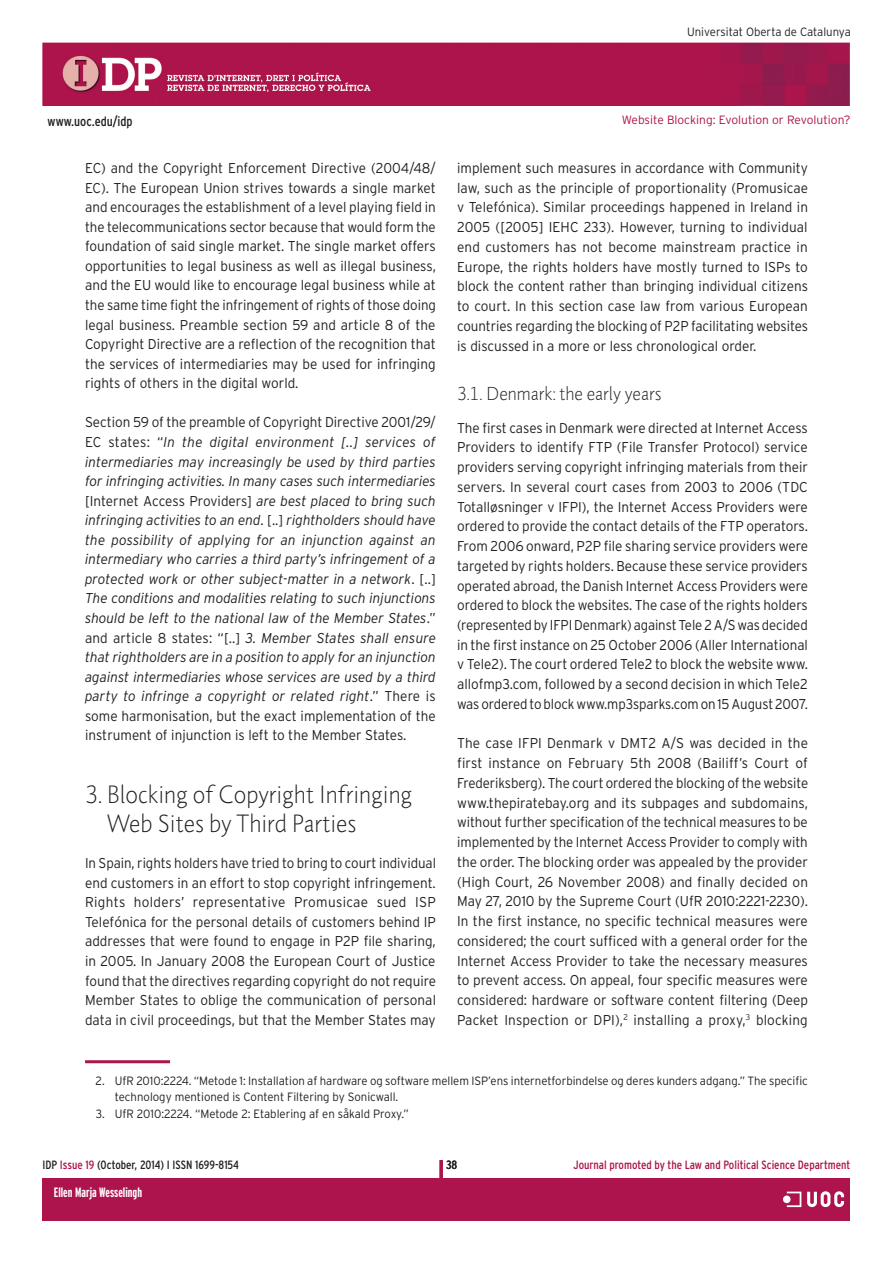
<style>
.page{position:relative;width:893px;height:1263px;background:#fff}
.page>*{position:absolute;margin:0;border:0;box-sizing:border-box;transform-origin:0 0}
._1TITOLTEXTGENERAL{font:300 24px/28.5px "Pragma ND";color:#231f20;scale:.95 1}
._2TITOLTEXTRESUM{font:300 18px "Pragma ND";color:#231f20;scale:.95 1}
.TEXTGENERAL{font:300 14.25px/19.8px "Interstate";color:#231f20;text-align:justify;scale:.95 1}
.TEXTGENERAL-2{font:italic 300 14.25px/19.5px "Interstate";letter-spacing:.01em;color:#231f20;text-align:justify;scale:.95 1}
.TEXTGENERAL-3{font:300 14.25px/19.5px "Interstate";color:#231f20;text-align:justify;scale:.93 1}
.t1{font:700 extra-condensed 13.5px "Interstate";color:#fff}
.t2{font:condensed 13.5px "Interstate";color:#231f20}
.notaprimeraambfilet{font:300 12px/16.5px "Interstate";color:#231f20;scale:.95 1}
.t3{font:condensed 12px "Interstate";color:#ad134c}
.notassegüents{font:300 12px "Interstate";color:#231f20;scale:.95 1}
.t4{font:condensed 12px "Interstate";color:#231f20}
.t5{font:300 12px "Interstate";color:#ad134c}
.t6{font:700 extra-condensed 12px "Interstate";color:#fff}
.s1{font-style:normal}
.s2{color:#ad134c}
</style>
<div class="page">
<img style="left:43px;top:43px;width:807px;height:63px">
<div style="left:43px;top:1178px;width:807px;height:42px;background:#ad134c"></div>
<div style="left:783px;top:1195px;width:8px;height:8px;background:#fff;border-radius:50%"></div>
<svg style="left:787px;top:1191px;width:57px;height:17px"></svg>
<hr style="left:440px;top:1160px;width:3px;height:44px;background:#ad134c">
<hr style="left:85px;top:1060px;width:85px;height:3px;background:#ad134c">
<p class="notaprimeraambfilet" style="left:687px;top:23px;width:174px">Universitat Oberta de Catalunya</p>
<p class="t2" style="left:48px;top:113px;width:87px">www.uoc.edu/idp</p>
<p class="TEXTGENERAL" style="left:85px;top:158px;width:371px">EC) and the Copyright Enforcement Directive (2004/48/ EC). The European Union strives towards a single market and encourages the establishment of a level playing field in the telecommunications sector because that would form the foundation of said single market. The single market offers opportunities to legal business as well as illegal business, and the EU would like to encourage legal business while at the same time fight the infringement of rights of those doing legal business. Preamble section 59 and article 8 of the Copyright Directive are a reflection of the recognition that the services of intermediaries may be used for infringing rights of others in the digital world.</p>
<p class="TEXTGENERAL-2" style="left:85px;top:412px;width:371px"><span class="s1">Section 59 of the preamble of Copyright Directive 2001/29/ EC states: “</span>In the digital environment [..] services of intermediaries may increasingly be used by third parties for infringing activities. In many cases such intermediaries <span class="s1">[Internet Access Providers]</span> are best placed to bring such infringing activities to an end<span class="s1">. [..]</span> rightholders should have the possibility of applying for an injunction against an intermediary who carries a third party’s infringement of a protected work or other subject-matter in a network<span class="s1">. [..] </span>The conditions and modalities relating to such injunctions should be left to the national law of the Member States<span class="s1">.” and article 8 states: “[..]</span> 3. Member States shall ensure that rightholders are in a position to apply for an injunction against intermediaries whose services are used by a third party to infringe a copyright or related right<span class="s1">.” There is some harmonisation, but the exact implementation of the instrument of injunction is left to the Member States.</span></p>
<p class="_1TITOLTEXTGENERAL" style="left:107px;top:780px;width:323px;text-indent:-22px">3. Blocking of Copyright Infringing<br>Web Sites by Third Parties</p>
<p class="TEXTGENERAL-3" style="left:85px;top:853px;width:379px">In Spain, rights holders have tried to bring to court individual end customers in an effort to stop copyright infringement.<br>Rights holders’ representative Promusicae sued ISP Telefónica for the personal details of customers behind IP addresses that were found to engage in P2P file sharing, in 2005. In January 2008 the European Court of Justice found that the directives regarding copyright do not require Member States to oblige the communication of personal data in civil proceedings, but that the Member States may</p>
<p class="t5" style="left:622px;top:113px;width:230px">Website Blocking: Evolution or Revolution?</p>
<p class="TEXTGENERAL" style="left:457px;top:158px;width:371px">implement such measures in accordance with Community law, such as the principle of proportionality (Promusicae v Telefónica). Similar proceedings happened in Ireland in 2005 ([2005] IEHC 233). However, turning to individual end customers has not become mainstream practice in Europe, the rights holders have mostly turned to ISPs to block the content rather than bringing individual citizens to court. In this section case law from various European countries regarding the blocking of P2P facilitating websites is discussed in a more or less chronological order.</p>
<p class="_2TITOLTEXTRESUM" style="left:457px;top:383px;width:217px">3.1. Denmark: the early years</p>
<p class="TEXTGENERAL" style="left:457px;top:418px;width:371px">The first cases in Denmark were directed at Internet Access Providers to identify FTP (File Transfer Protocol) service providers serving copyright infringing materials from their servers. In several court cases from 2003 to 2006 (TDC Totalløsninger v IFPI), the Internet Access Providers were ordered to provide the contact details of the FTP operators.<br>From 2006 onward, P2P file sharing service providers were targeted by rights holders. Because these service providers operated abroad, the Danish Internet Access Providers were ordered to block the websites. The case of the rights holders (represented by IFPI Denmark) against Tele 2 A/S was decided in the first instance on 25 October 2006 (Aller International v Tele2). The court ordered Tele2 to block the website www. allofmp3.com, followed by a second decision in which Tele2 was ordered to block www.mp3sparks.com on 15 August 2007.</p>
<p class="TEXTGENERAL" style="left:457px;top:733px;width:371px">The case IFPI Denmark v DMT2 A/S was decided in the first instance on February 5th 2008 (Bailiff’s Court of Frederiksberg). The court ordered the blocking of the website www.thepiratebay.org and its subpages and subdomains, without further specification of the technical measures to be implemented by the Internet Access Provider to comply with the order. The blocking order was appealed by the provider (High Court, 26 November 2008) and finally decided on May 27, 2010 by the Supreme Court (UfR 2010:2221-2230).<br>In the first instance, no specific technical measures were considered; the court sufficed with a general order for the Internet Access Provider to take the necessary measures to prevent access. On appeal, four specific measures were considered: hardware or software content filtering (Deep Packet Inspection or DPI),<sup>2</sup> installing a proxy,<sup>3</sup> blocking</p>
<p class="notaprimeraambfilet" style="left:115px;top:1072px;width:731px;text-indent:-19px">2. UfR 2010:2224. “Metode 1: Installation af hardware og software mellem ISP’ens internetforbindelse og deres kunders adgang.” The specific technology mentioned is Content Filtering by Sonicwall.</p>
<p class="notassegüents" style="left:96px;top:1106px;width:331px">3. UfR 2010:2224. “Metode 2: Etablering af en såkald Proxy.”</p>
<p class="t4" style="left:446px;top:1158px;width:13px">38</p>
<p class="t4" style="left:43px;top:1158px;width:198px">IDP <span class="s2">Issue 19</span> (October, 2014) I ISSN 1699-8154</p>
<p class="t3" style="left:573px;top:1158px;width:279px">Journal promoted by the Law and Political Science Department</p>
<p class="t1" style="left:54px;top:1185px;width:66px">Jose R. Agustina</p>
<p class="t6" style="left:54px;top:1185px;width:31px">Eloi Puig</p>
<p class="t6" style="left:59px;top:1185px;width:31px">Eloi Puig</p>
<p class="t1" style="left:54px;top:1185px;width:90px">Ellen Marja Wesselingh</p>
</div>
